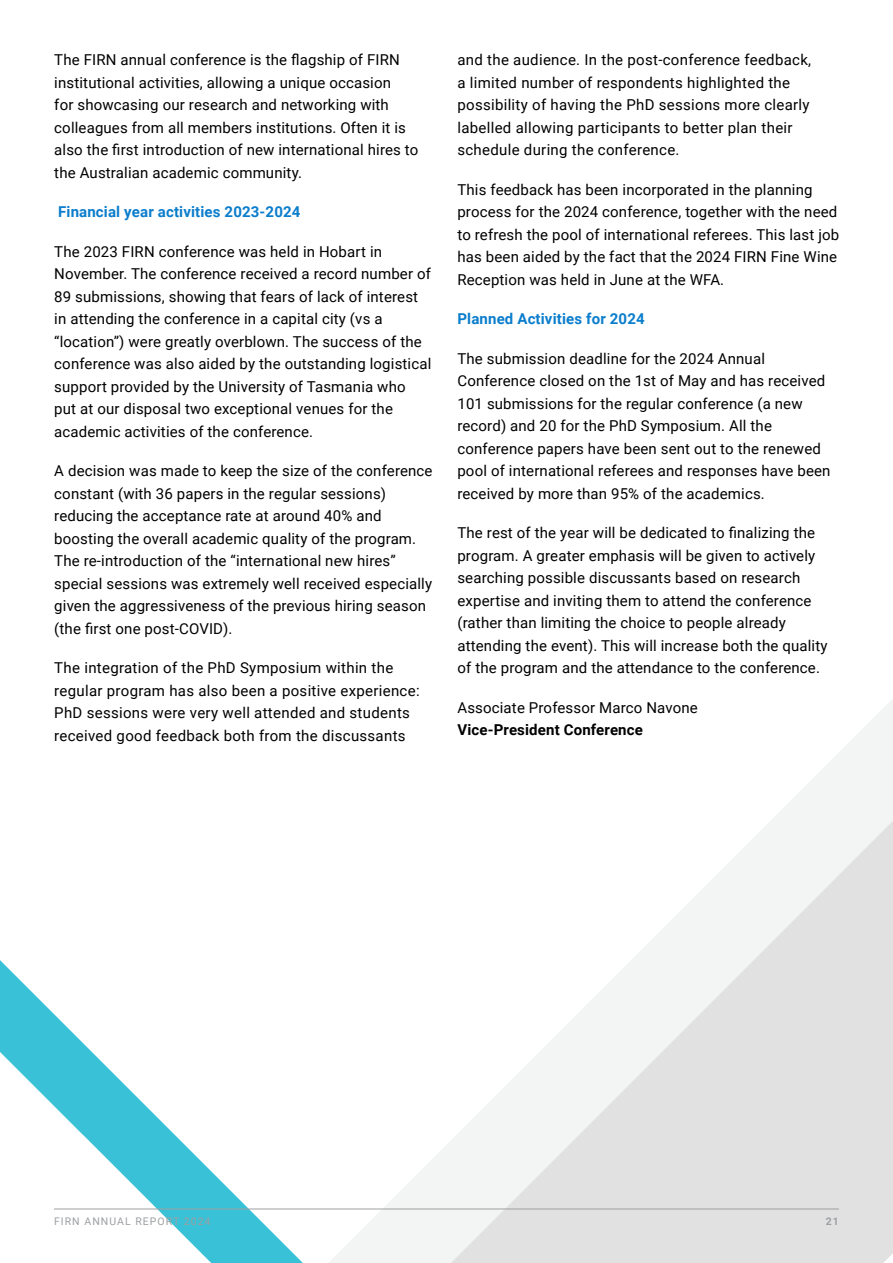
<style>
.page{position:relative;width:893px;height:1263px;background:#fff}
.page>*{position:absolute;margin:0;border:0;box-sizing:border-box;transform-origin:0 0}
.t1{font:15px/22.5px "Roboto";letter-spacing:.01em;color:#000}
.t2{font:700 15px "Roboto";letter-spacing:.01em;color:#0a7dcc}
.t3{font:700 15px "Roboto";letter-spacing:.01em;color:#000}
.t4{font:10.5px "Roboto";letter-spacing:.1em;color:#9d9fa2}
.t5{font:700 10.5px "Roboto";color:#9d9fa2}
</style>
<div class="page">
<svg style="left:341px;top:699px;width:552px;height:564px"></svg>
<svg style="left:0;top:960px;width:303px;height:303px"></svg>
<hr style="left:54px;top:1208px;width:785px;height:1px;background:#9d9fa2">
<p class="t1" style="left:54px;top:48px;width:366px">The FIRN annual conference is the flagship of FIRN institutional activities, allowing a unique occasion<br>for showcasing our research and networking with colleagues from all members institutions. Often it is also the first introduction of new international hires to the Australian academic community.</p>
<p class="t2" style="left:58px;top:202px;width:244px">Financial year activities 2023-2024</p>
<p class="t1" style="left:54px;top:240px;width:379px">The 2023 FIRN conference was held in Hobart in November. The conference received a record number of 89 submissions, showing that fears of lack of interest in attending the conference in a capital city (vs a “location”) were greatly overblown. The success of the conference was also aided by the outstanding logistical support provided by the University of Tasmania who<br>put at our disposal two exceptional venues for the academic activities of the conference.</p>
<p class="t1" style="left:54px;top:459px;width:380px">A decision was made to keep the size of the conference constant (with 36 papers in the regular sessions) reducing the acceptance rate at around 40% and boosting the overall academic quality of the program.<br>The re-introduction of the “international new hires” special sessions was extremely well received especially given the aggressiveness of the previous hiring season (the first one post-COVID).</p>
<p class="t1" style="left:54px;top:656px;width:367px">The integration of the PhD Symposium within the regular program has also been a positive experience:<br>PhD sessions were very well attended and students received good feedback both from the discussants</p>
<p class="t1" style="left:457px;top:48px;width:355px">and the audience. In the post-conference feedback, a limited number of respondents highlighted the possibility of having the PhD sessions more clearly labelled allowing participants to better plan their schedule during the conference.</p>
<p class="t1" style="left:457px;top:178px;width:383px">This feedback has been incorporated in the planning process for the 2024 conference, together with the need to refresh the pool of international referees. This last job has been aided by the fact that the 2024 FIRN Fine Wine Reception was held in June at the WFA.</p>
<p class="t2" style="left:457px;top:309px;width:189px">Planned Activities for 2024</p>
<p class="t1" style="left:457px;top:347px;width:375px">The submission deadline for the 2024 Annual Conference closed on the 1st of May and has received 101 submissions for the regular conference (a new record) and 20 for the PhD Symposium. All the conference papers have been sent out to the renewed pool of international referees and responses have been received by more than 95% of the academics.</p>
<p class="t1" style="left:457px;top:521px;width:372px">The rest of the year will be dedicated to finalizing the program. A greater emphasis will be given to actively searching possible discussants based on research expertise and inviting them to attend the conference (rather than limiting the choice to people already attending the event). This will increase both the quality of the program and the attendance to the conference.</p>
<p class="t1" style="left:457px;top:696px;width:242px">Associate Professor Marco Navone</p>
<p class="t3" style="left:457px;top:720px;width:187px">Vice-President Conference</p>
<p class="t4" style="left:54px;top:1214px;width:158px">FIRN ANNUAL REPORT 2024</p>
<p class="t5" style="left:826px;top:1214px;width:15px">21</p>
</div>
